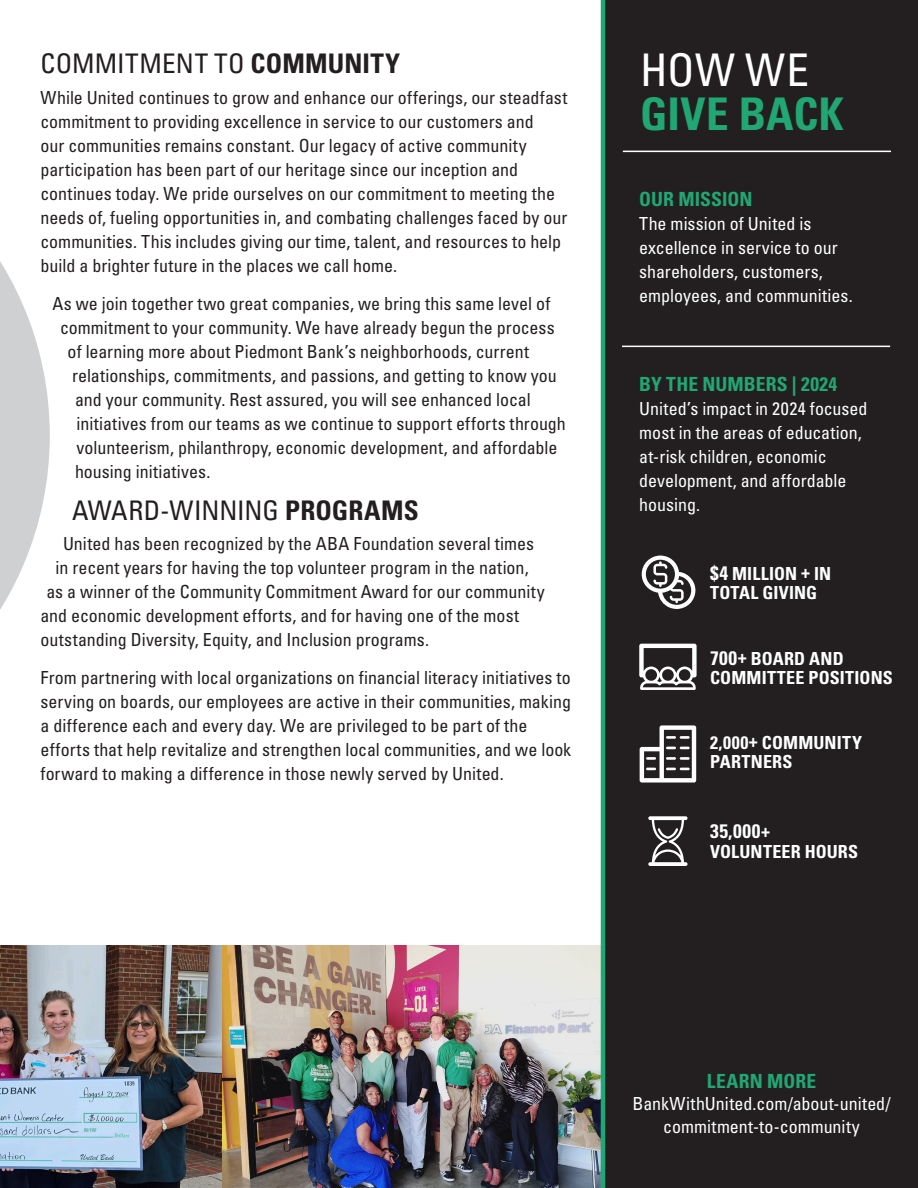
<style>
.page{position:relative;width:918px;height:1188px;background:#fff}
.page>*{position:absolute;margin:0;border:0;box-sizing:border-box;transform-origin:0 0}
.Marketing_Headlines_1{font:700 condensed 45px/43.5px "Univers";letter-spacing:.005em;color:#21a774}
.Green_Caps_Headlines{font:condensed 27px "Univers";color:#231f20}
.CART_MKT_pgs_body{font:700 condensed 19.5px "Univers";letter-spacing:.005em;color:#21a774}
.Factbook_Body{font:700 condensed 19.5px "Univers";color:#fff}
.CART_MKT_pgs_body-2{font:condensed 18px/24px "Univers";color:#231f20}
.CART_MKT_pgs_body-3{font:condensed 18px/24px "Univers";color:#fff}
.Factbook_Body-2{font:700 condensed 18px/19.4px "Univers";letter-spacing:.01em;color:#fff}
.s1{font-weight:700}
.s2{font-weight:400;color:#fff}
.s3{font-size:19.5px}
.s4{font-size:18px}
</style>
<div class="page">
<img style="left:0;top:945px;width:601px;height:243px">
<div style="left:605px;top:0;width:313px;height:1188px;background:#231f20"></div>
<svg style="left:640px;top:725px;width:56px;height:58px"></svg>
<svg style="left:648px;top:816px;width:40px;height:50px"></svg>
<svg style="left:639px;top:644px;width:58px;height:46px"></svg>
<hr style="left:601px;top:0;width:4px;height:1188px;background:#21a774">
<hr style="left:623px;top:151px;width:268px;height:1px;background:#fff">
<svg style="left:642px;top:556px;width:53px;height:53px"></svg>
<svg style="left:0;top:261px;width:50px;height:349px"></svg>
<hr style="left:622px;top:346px;width:268px;height:1px;background:#fff">
<p class="Green_Caps_Headlines" style="left:40px;top:47px;width:361px">COMMITMENT TO <span class="s1">COMMUNITY</span></p>
<p class="CART_MKT_pgs_body-2" style="left:40px;top:86px;width:528px">While United continues to grow and enhance our offerings, our steadfast commitment to providing excellence in service to our customers and<br>our communities remains constant. Our legacy of active community participation has been part of our heritage since our inception and continues today. We pride ourselves on our commitment to meeting the needs of, fueling opportunities in, and combating challenges faced by our communities. This includes giving our time, talent, and resources to help build a brighter future in the places we call home.</p>
<p class="CART_MKT_pgs_body-2" style="left:52px;top:291px;width:499px">As we join together two great companies, we bring this same level of</p>
<p class="CART_MKT_pgs_body-2" style="left:60px;top:315px;width:496px">commitment to your community. We have already begun the process</p>
<p class="CART_MKT_pgs_body-2" style="left:68px;top:339px;width:463px">of learning more about Piedmont Bank’s neighborhoods, current</p>
<p class="CART_MKT_pgs_body-2" style="left:72px;top:363px;width:486px">relationships, commitments, and passions, and getting to know you</p>
<p class="CART_MKT_pgs_body-2" style="left:75px;top:387px;width:457px">and your community. Rest assured, you will see enhanced local</p>
<p class="CART_MKT_pgs_body-2" style="left:76px;top:411px;width:491px">initiatives from our teams as we continue to support efforts through</p>
<p class="CART_MKT_pgs_body-2" style="left:76px;top:435px;width:483px">volunteerism, philanthropy, economic development, and affordable</p>
<p class="CART_MKT_pgs_body-2" style="left:75px;top:459px;width:137px">housing initiatives.</p>
<p class="Green_Caps_Headlines" style="left:72px;top:493px;width:348px">AWARD-WINNING <span class="s1">PROGRAMS</span></p>
<p class="CART_MKT_pgs_body-2" style="left:63px;top:532px;width:473px">United has been recognized by the ABA Foundation several times</p>
<p class="CART_MKT_pgs_body-2" style="left:56px;top:556px;width:475px">in recent years for having the top volunteer program in the nation,</p>
<p class="CART_MKT_pgs_body-2" style="left:46px;top:580px;width:500px">as a winner of the Community Commitment Award for our community</p>
<p class="CART_MKT_pgs_body-2" style="left:40px;top:604px;width:480px">and economic development efforts, and for having one of the most</p>
<p class="CART_MKT_pgs_body-2" style="left:40px;top:628px;width:390px">outstanding Diversity, Equity, and Inclusion programs.</p>
<p class="CART_MKT_pgs_body-2" style="left:40px;top:665px;width:532px">From partnering with local organizations on financial literacy initiatives to serving on boards, our employees are active in their communities, making a difference each and every day. We are privileged to be part of the efforts that help revitalize and strengthen local communities, and we look forward to making a difference in those newly served by United.</p>
<p class="Marketing_Headlines_1" style="left:640px;top:49px;width:205px"><span class="s2">HOW WE<br></span>GIVE BACK</p>
<p class="CART_MKT_pgs_body" style="left:639px;top:187px;width:115px">OUR MISSION</p>
<p class="CART_MKT_pgs_body-3" style="left:639px;top:211px;width:215px">The mission of United is excellence in service to our shareholders, customers, employees, and communities.</p>
<p class="CART_MKT_pgs_body" style="left:639px;top:372px;width:199px">BY THE NUMBERS | 2024</p>
<p class="CART_MKT_pgs_body-3" style="left:639px;top:396px;width:230px">United’s impact in 2024 focused most in the areas of education, at-risk children, economic development, and affordable housing.</p>
<p class="Factbook_Body-2" style="left:710px;top:563px;width:123px"><span class="s3">$4</span> MILLION + IN<br>TOTAL GIVING</p>
<p class="Factbook_Body-2" style="left:710px;top:649px;width:184px"><span class="s3">700</span>+ BOARD AND<br>COMMITTEE POSITIONS</p>
<p class="Factbook_Body-2" style="left:710px;top:732px;width:153px">2,000+ COMMUNITY<br>PARTNERS</p>
<p class="Factbook_Body" style="left:710px;top:820px;width:62px">35,000<span class="s4">+</span></p>
<p class="Factbook_Body-2" style="left:710px;top:842px;width:149px">VOLUNTEER HOURS</p>
<p class="CART_MKT_pgs_body" style="left:707px;top:1069px;width:111px">LEARN MORE</p>
<p class="CART_MKT_pgs_body-3" style="left:632px;top:1092px;width:260px;line-height:22.5px;text-align:center">BankWithUnited.com/about-united/ commitment-to-community</p>
</div>
